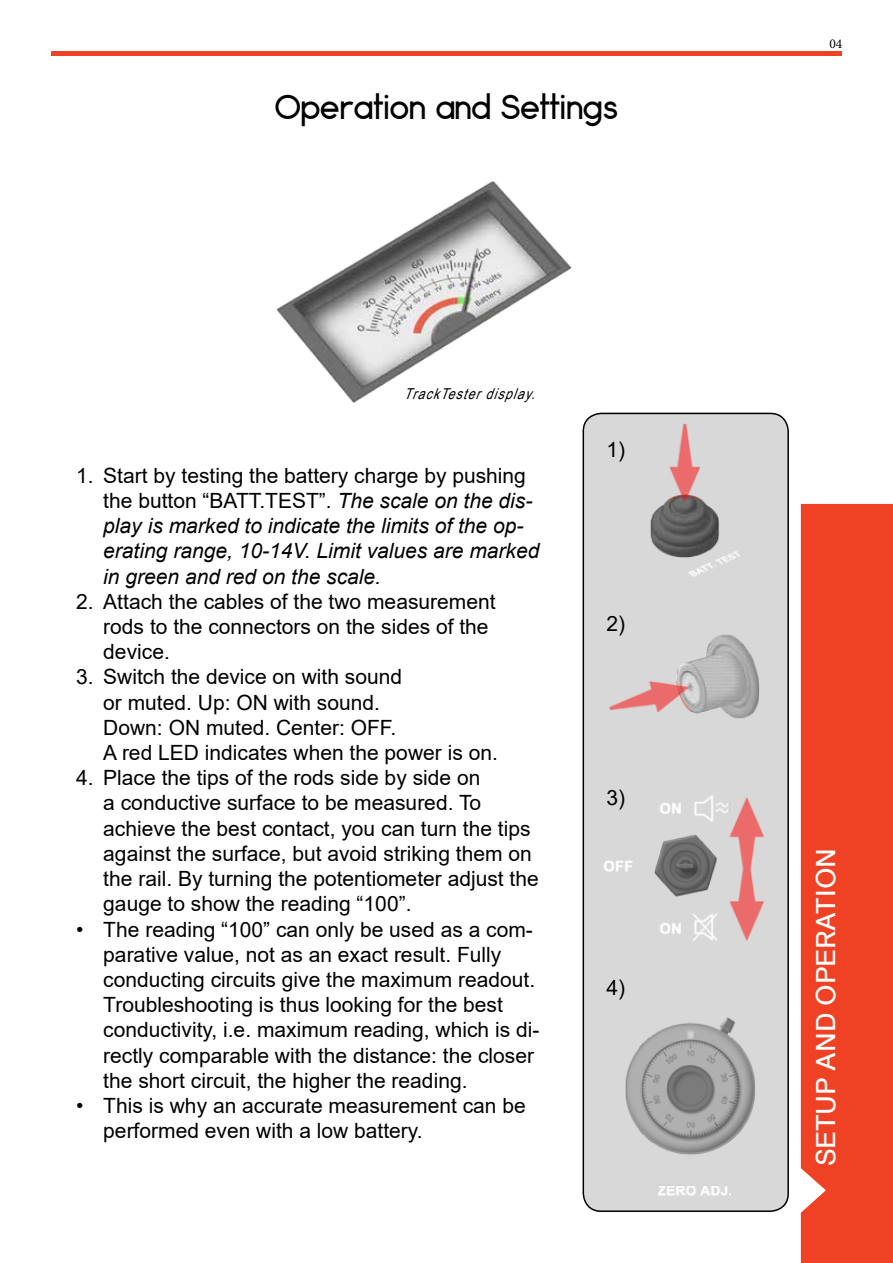
<style>
.page{position:relative;width:893px;height:1263px;background:#fff}
.page>*{position:absolute;margin:0;border:0;box-sizing:border-box;transform-origin:0 0}
.t1{font:33px "Anke";color:#000}
.t2{font:27px "Kelvetica Nobis";color:#fff}
.t3{font:21px/25.2px "Arial";color:#000}
.t4{font:italic 21px/25.2px "Arial";color:#000}
.t5{font:21px "Arial";color:#000101}
.t6{font:italic 15px "Arial Narrow";color:#000}
.t7{font:13.5px "Minion Pro";color:#000}
.s1{font-style:normal}
</style>
<div class="page">
<hr style="left:51px;top:51px;width:791px;height:4px;background:#ef4123">
<div style="left:801px;top:504px;width:92px;height:759px;background:#ef4123"></div>
<img style="left:276px;top:181px;width:324px;height:232px">
<div style="left:583px;top:413px;width:205px;height:799px;background:#d8d8d8;border-radius:18px"></div>
<div style="left:583px;top:413px;width:206px;height:799px;border:1px solid #000;border-radius:18px"></div>
<img style="left:650px;top:423px;width:90px;height:154px">
<img style="left:609px;top:634px;width:150px;height:85px">
<img style="left:604px;top:795px;width:160px;height:146px">
<img style="left:625px;top:1017px;width:131px;height:179px">
<h1 class="t1" style="left:275px;top:85px;width:345px">Operation and Settings</h1>
<p class="t6" style="left:404px;top:383px;width:140px">TrackTesterdisplay.</p>
<p class="t4" style="left:103px;top:463px;width:438px;text-indent:-27px"><span class="s1">1. Start by testing the battery charge by pushing the button “BATT.TEST”.</span> The scale on the dis&shy;play is marked to indicate the limits of the op&shy;erating range, 10-14V. Limit values are marked in green and red on the scale.</p>
<p class="t3" style="left:103px;top:589px;width:394px;text-indent:-27px">2. Attach the cables of the two measurement rods to the connectors on the sides of the device.</p>
<p class="t3" style="left:103px;top:664px;width:396px;text-indent:-27px">3. Switch the device on with sound<br>or muted. Up: ON with sound.<br>Down: ON muted. Center: OFF.<br>A red LED indicates when the power is on.</p>
<p class="t3" style="left:103px;top:765px;width:437px;text-indent:-27px">4. Place the tips of the rods side by side on<br>a conductive surface to be measured. To achieve the best contact, you can turn the tips against the surface, but avoid striking them on the rail. By turning the potentiometer adjust the gauge to show the reading “100”.</p>
<p class="t3" style="left:103px;top:916px;width:438px;text-indent:-27px">• The reading “100” can only be used as a com&shy;parative value, not as an exact result. Fully conducting circuits give the maximum readout.<br>Troubleshooting is thus looking for the best conductivity, i.e. maximum reading, which is di&shy;rectly comparable with the distance: the closer the short circuit, the higher the reading.</p>
<p class="t3" style="left:103px;top:1093px;width:424px;text-indent:-27px">• This is why an accurate measurement can be performed even with a low battery.</p>
<p class="t5" style="left:606px;top:435px;width:20px">1)</p>
<p class="t5" style="left:606px;top:609px;width:20px">2)</p>
<p class="t5" style="left:606px;top:783px;width:20px">3)</p>
<p class="t5" style="left:606px;top:973px;width:20px">4)</p>
<p class="t7" style="left:829px;top:35px;width:14px">04</p>
<p class="t2" style="left:815px;top:1166px;width:315px;rotate:-90deg">Setup and Operation</p>
</div>
